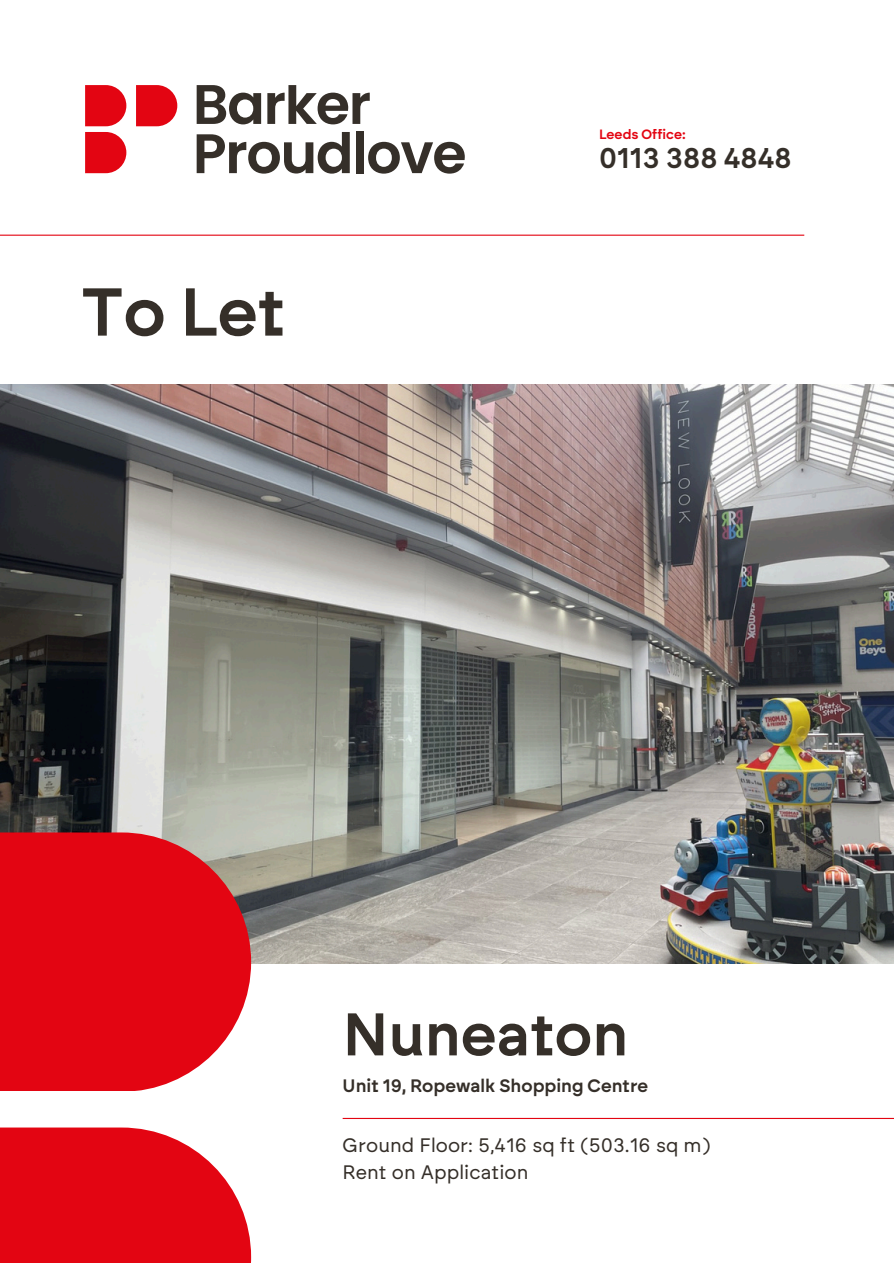
<style>
.page{position:relative;width:894px;height:1264px;background:#fff}
.page>*{position:absolute;margin:0;border:0;box-sizing:border-box;transform-origin:0 0}
.t1{font:600 67.5px "Brockmann";color:#352f29}
.t2{font:600 60px "Brockmann";color:#352f29}
.t3{font:600 28.5px "Brockmann";color:#352f29}
.t4{font:19.5px "Brockmann";color:#352f29}
.t5{font:600 18px "Brockmann";color:#352f29}
.t6{font:600 13.5px "Brockmann";color:#e30512}
</style>
<div class="page">
<img style="left:0;top:385px;width:893px;height:578px">
<svg style="left:0;top:832px;width:251px;height:259px;background:#e11b26"></svg>
<svg style="left:0;top:1127px;width:251px;height:136px;background:#e6202b"></svg>
<hr style="left:342px;top:1117px;width:551px;height:1px;background:#e30512">
<svg style="left:85px;top:132px;width:41px;height:41px;background:#e51e2a"></svg>
<svg style="left:85px;top:85px;width:41px;height:41px;background:#e51e2a"></svg>
<svg style="left:136px;top:85px;width:41px;height:41px;background:#e51e2a"></svg>
<svg style="left:196px;top:85px;width:65px;height:39px"></svg>
<svg style="left:267px;top:85px;width:102px;height:39px"></svg>
<svg style="left:196px;top:132px;width:153px;height:42px"></svg>
<div style="left:356px;top:132px;width:7px;height:41px;background:#352f29"></div>
<svg style="left:368px;top:142px;width:96px;height:32px"></svg>
<hr style="left:0;top:235px;width:804px;height:1px;background:#e30512">
<h1 class="t1" style="left:81px;top:271px;width:205px">To Let</h1>
<p class="t6" style="left:599px;top:126px;width:88px">Leeds Office:</p>
<p class="t3" style="left:599px;top:141px;width:194px">0113 388 4848</p>
<p class="t2" style="left:342px;top:998px;width:287px">Nuneaton</p>
<p class="t5" style="left:342px;top:1074px;width:307px">Unit 19, Ropewalk Shopping Centre</p>
<h2 class="t4" style="left:342px;top:1133px;width:369px">Ground Floor: 5,416 sq ft (503.16 sq m)</h2>
<h4 class="t4" style="left:342px;top:1160px;width:187px">Rent on Application</h4>
</div>
